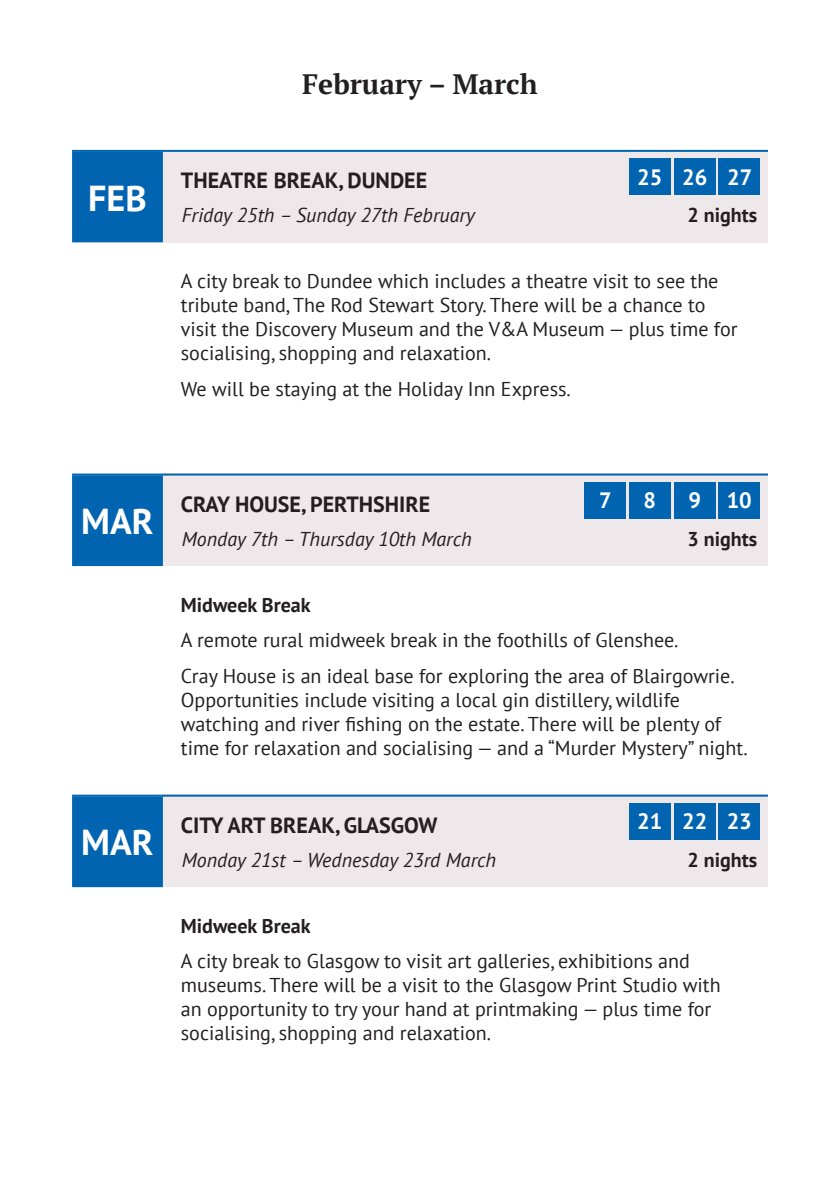
<style>
.page{position:relative;width:840px;height:1191px;background:#fff}
.page>*{position:absolute;margin:0;border:0;box-sizing:border-box;transform-origin:0 0}
.t1{font:700 36px "PT Sans";color:#fff}
.t2{font:700 28px "PT Serif";color:#231f20}
.t3{font:700 22.2px "PT Sans";color:#fff}
.t4{font:700 22px "PT Sans";color:#231f20}
.t5{font:20px/24px "PT Sans";color:#231f20}
.t6{font:italic 20px "PT Sans";color:#231f20}
.t7{font:700 20px "PT Sans";color:#231f20}
</style>
<div class="page">
<div style="left:163px;top:473px;width:604px;height:93px;background:#eee8eb"></div>
<hr style="left:72px;top:473px;width:695px;height:2px;background:#0064b1">
<div style="left:73px;top:476px;width:89px;height:89px;background:#0064b1"></div>
<div style="left:72px;top:475px;width:91px;height:91px;border:2px solid #0064b1"></div>
<div style="left:583px;top:481px;width:42px;height:37px;background:#0064b1"></div>
<div style="left:628px;top:481px;width:42px;height:37px;background:#0064b1"></div>
<div style="left:673px;top:481px;width:42px;height:37px;background:#0064b1"></div>
<div style="left:718px;top:481px;width:41px;height:37px;background:#0064b1"></div>
<div style="left:163px;top:150px;width:604px;height:92px;background:#eee8eb"></div>
<hr style="left:72px;top:150px;width:695px;height:2px;background:#0064b1">
<div style="left:73px;top:153px;width:89px;height:88px;background:#0064b1"></div>
<div style="left:72px;top:152px;width:91px;height:90px;border:2px solid #0064b1"></div>
<div style="left:628px;top:158px;width:42px;height:37px;background:#0064b1"></div>
<div style="left:673px;top:158px;width:42px;height:37px;background:#0064b1"></div>
<div style="left:718px;top:158px;width:41px;height:37px;background:#0064b1"></div>
<div style="left:163px;top:794px;width:604px;height:93px;background:#eee8eb"></div>
<hr style="left:72px;top:794px;width:695px;height:2px;background:#0064b1">
<div style="left:73px;top:797px;width:89px;height:89px;background:#0064b1"></div>
<div style="left:72px;top:796px;width:91px;height:91px;border:2px solid #0064b1"></div>
<div style="left:628px;top:802px;width:42px;height:37px;background:#0064b1"></div>
<div style="left:673px;top:802px;width:42px;height:37px;background:#0064b1"></div>
<div style="left:718px;top:802px;width:41px;height:37px;background:#0064b1"></div>
<p class="t1" style="left:88px;top:174px;width:60px">FEB</p>
<p class="t2" style="left:302px;top:65px;width:237px">February – March</p>
<p class="t4" style="left:181px;top:166px;width:248px">THEATRE BREAK, DUNDEE</p>
<p class="t6" style="left:182px;top:202px;width:294px">Friday 25th – Sunday 27th February</p>
<p class="t3" style="left:636px;top:162px;width:27px">25</p>
<p class="t3" style="left:681px;top:162px;width:27px">26</p>
<p class="t3" style="left:726px;top:162px;width:27px">27</p>
<p class="t7" style="left:687px;top:202px;width:71px">2 nights</p>
<p class="t5" style="left:181px;top:269px;width:558px">A city break to Dundee which includes a theatre visit to see the tribute band, The Rod Stewart Story. There will be a chance to visit the Discovery Museum and the V&amp;A Museum — plus time for socialising, shopping and relaxation.</p>
<p class="t5" style="left:181px;top:376px;width:391px">We will be staying at the Holiday Inn Express.</p>
<p class="t1" style="left:81px;top:497px;width:74px">MAR</p>
<p class="t1" style="left:81px;top:818px;width:74px">MAR</p>
<p class="t4" style="left:181px;top:490px;width:251px">CRAY HOUSE, PERTHSHIRE</p>
<p class="t6" style="left:182px;top:526px;width:291px">Monday 7th – Thursday 10th March</p>
<p class="t3" style="left:598px;top:486px;width:14px">7</p>
<p class="t3" style="left:643px;top:486px;width:14px">8</p>
<p class="t3" style="left:688px;top:486px;width:14px">9</p>
<p class="t3" style="left:726px;top:486px;width:27px">10</p>
<p class="t7" style="left:687px;top:525px;width:71px">3 nights</p>
<p class="t7" style="left:181px;top:591px;width:131px">Midweek Break</p>
<p class="t5" style="left:181px;top:628px;width:499px">A remote rural midweek break in the foothills of Glenshee.</p>
<p class="t5" style="left:181px;top:663px;width:568px">Cray House is an ideal base for exploring the area of Blairgowrie.<br>Opportunities include visiting a local gin distillery, wildlife watching and river fishing on the estate. There will be plenty of time for relaxation and socialising — and a “Murder Mystery” night.</p>
<p class="t4" style="left:181px;top:811px;width:258px">CITY ART BREAK, GLASGOW</p>
<p class="t6" style="left:182px;top:847px;width:316px">Monday 21st – Wednesday 23rd March</p>
<p class="t3" style="left:636px;top:807px;width:27px">21</p>
<p class="t3" style="left:681px;top:807px;width:27px">22</p>
<p class="t3" style="left:726px;top:807px;width:27px">23</p>
<p class="t7" style="left:687px;top:846px;width:71px">2 nights</p>
<p class="t7" style="left:181px;top:912px;width:131px">Midweek Break</p>
<p class="t5" style="left:181px;top:949px;width:541px">A city break to Glasgow to visit art galleries, exhibitions and museums. There will be a visit to the Glasgow Print Studio with an opportunity to try your hand at printmaking — plus time for socialising, shopping and relaxation.</p>
</div>
